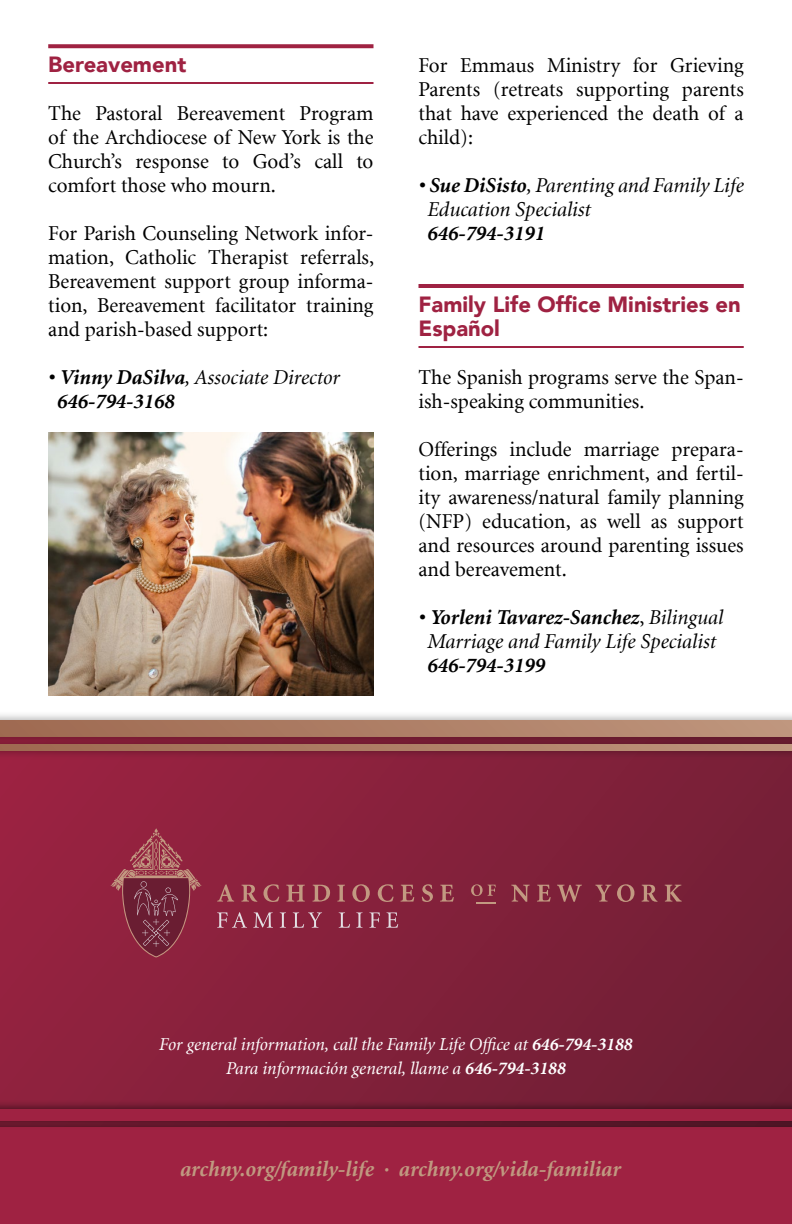
<style>
.page{position:relative;width:792px;height:1224px;background:#fff}
.page>*{position:absolute;margin:0;border:0;box-sizing:border-box;transform-origin:0 0}
.t1{font:italic 700 22px "Minion LT";color:#c09980}
.t2{font:900 22px/24px "Avenir";color:#9f2242}
.t3{font:21px/24px "Minion LT";color:#000;text-align:justify}
.t4{font:italic 21px/24px "Minion LT";color:#000}
.t5{font:italic 700 21px/24px "Minion LT";color:#000}
.t6{font:italic 18px/24px "Minion LT";color:#fff;text-align:center}
.s1{font-weight:400}
.s2{font-weight:700}
.s3{font-style:normal}
</style>
<div class="page">
<div style="left:0;top:720px;width:792px;height:450px;background:linear-gradient(to right,#972340,#721f36)"></div>
<div style="left:0;top:1128px;width:792px;height:96px;background:#9f2242"></div>
<div style="left:0;top:1100px;width:792px;height:30px;background:#000;opacity:.5"></div>
<div style="left:0;top:1109px;width:792px;height:11px;background:#9f2242"></div>
<div style="left:0;top:711px;width:792px;height:36px;background:#000;opacity:.3"></div>
<div style="left:0;top:720px;width:792px;height:17px;background:linear-gradient(to right,#9e6950,#bf967d)"></div>
<div style="left:0;top:735px;width:792px;height:25px;background:#000;opacity:.3"></div>
<svg style="left:0;top:745px;width:792px;height:5px;background:#ae7f66"></svg>
<svg style="left:110px;top:828px;width:92px;height:129px;background:#8b3045"></svg>
<svg style="left:217px;top:912px;width:30px;height:16px"></svg>
<svg style="left:253px;top:912px;width:20px;height:16px"></svg>
<svg style="left:280px;top:912px;width:6px;height:16px"></svg>
<svg style="left:293px;top:912px;width:29px;height:16px"></svg>
<svg style="left:339px;top:912px;width:11px;height:16px"></svg>
<svg style="left:356px;top:912px;width:7px;height:16px"></svg>
<svg style="left:369px;top:912px;width:11px;height:16px"></svg>
<svg style="left:386px;top:912px;width:12px;height:16px"></svg>
<svg style="left:217px;top:884px;width:17px;height:18px"></svg>
<svg style="left:241px;top:885px;width:16px;height:17px"></svg>
<svg style="left:263px;top:884px;width:16px;height:18px"></svg>
<svg style="left:286px;top:885px;width:19px;height:17px"></svg>
<svg style="left:313px;top:885px;width:17px;height:17px"></svg>
<svg style="left:337px;top:885px;width:8px;height:17px"></svg>
<svg style="left:352px;top:884px;width:18px;height:18px"></svg>
<svg style="left:378px;top:884px;width:16px;height:18px"></svg>
<svg style="left:401px;top:885px;width:13px;height:17px"></svg>
<svg style="left:422px;top:884px;width:11px;height:18px"></svg>
<svg style="left:440px;top:885px;width:14px;height:17px"></svg>
<svg style="left:511px;top:885px;width:19px;height:17px"></svg>
<svg style="left:537px;top:885px;width:14px;height:17px"></svg>
<svg style="left:557px;top:885px;width:25px;height:17px"></svg>
<svg style="left:595px;top:885px;width:16px;height:17px"></svg>
<svg style="left:617px;top:884px;width:17px;height:18px"></svg>
<svg style="left:642px;top:885px;width:15px;height:17px"></svg>
<svg style="left:665px;top:885px;width:17px;height:17px"></svg>
<svg style="left:471px;top:884px;width:25px;height:12px"></svg>
<svg style="left:476px;top:902px;width:19px;height:1px"></svg>
<hr style="left:48px;top:82px;width:326px;height:2px;background:#9f2243">
<hr style="left:418px;top:284px;width:326px;height:4px;background:#9f2243">
<hr style="left:418px;top:346px;width:326px;height:2px;background:#9f2243">
<img style="left:48px;top:432px;width:326px;height:264px">
<svg style="left:48px;top:44px;width:326px;height:4px"></svg>
<p class="t2" style="left:48px;top:52px;width:140px">Bereavement</p>
<p class="t3" style="left:48px;top:102px;width:327px">The Pastoral Bereavement Program of the Archdiocese of New York is the Church’s response to God’s call to comfort those who mourn.</p>
<p class="t3" style="left:48px;top:222px;width:327px">For Parish Counseling Network infor&shy;mation, Catholic Therapist referrals, Bereavement support group informa&shy;tion, Bereavement facilitator training and parish-based support:</p>
<p class="t5" style="left:57px;top:366px;width:284px;text-indent:-9px">• Vinny DaSilva<span class="s1">, Associate Director<br></span>646-794-3168</p>
<p class="t3" style="left:419px;top:54px;width:327px">For Emmaus Ministry for Grieving Parents (retreats supporting parents that have experienced the death of a child):</p>
<p class="t4" style="left:428px;top:174px;width:318px;text-indent:-9px"><span class="s2">• Sue DiSisto</span>, Parenting and Family Life<br>Education Specialist</p>
<p class="t5" style="left:428px;top:222px;width:119px">646-794-3191</p>
<p class="t2" style="left:418px;top:292px;width:324px">Family Life Office Ministries en<br>Español</p>
<p class="t3" style="left:418px;top:366px;width:327px">The Spanish programs serve the Span&shy;ish-speaking communities.</p>
<p class="t3" style="left:418px;top:438px;width:327px">Offerings include marriage prepara&shy;tion, marriage enrichment, and fertil&shy;ity awareness/natural family planning (NFP) education, as well as support and resources around parenting issues and bereavement.</p>
<p class="t4" style="left:418px;top:606px;width:306px;text-align:center"><span class="s2">• Yorleni Tavarez-Sanchez</span><span class="s3">,</span> Bilingual<br>Marriage and Family Life Specialist</p>
<p class="t5" style="left:428px;top:654px;width:119px">646-794-3199</p>
<p class="t6" style="left:159px;top:1033px;width:475px">For general information, call the Family Life Office at <span class="s2">646-794-3188<br></span>Para información general, llame a <span class="s2">646-794-3188</span></p>
<p class="t1" style="left:180px;top:1158px;width:442px">archny.org/family-life · archny.org/vida-familiar</p>
</div>
